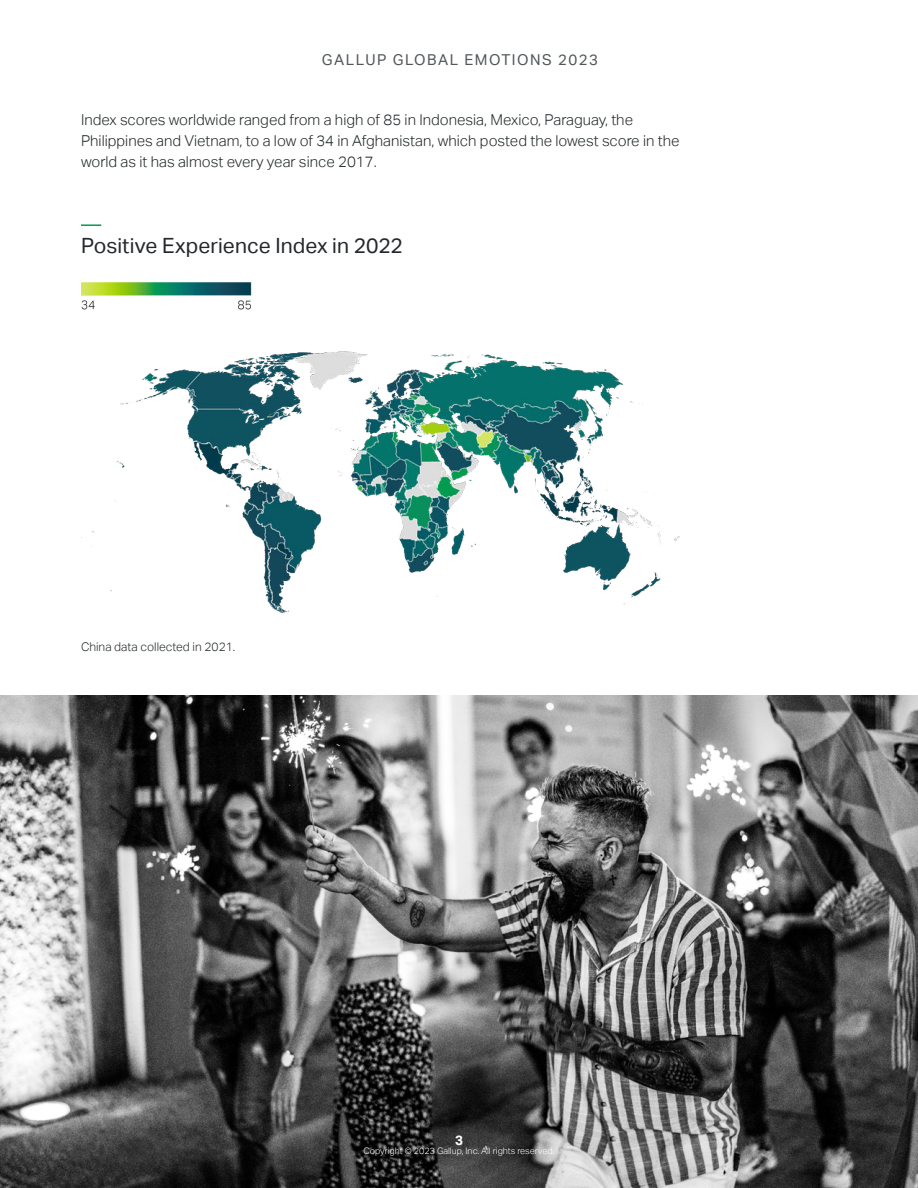
<style>
.page{position:relative;width:918px;height:1188px;background:#fff}
.page>*{position:absolute;margin:0;border:0;box-sizing:border-box;transform-origin:0 0}
.element_title{font:21px "Aktiv Grotesk";color:#23282a}
.body{font:300 15px/21px "Aktiv Grotesk";color:#23282a}
.t1{font:15px "Aktiv Grotesk";letter-spacing:.1em;color:#52575a}
.t2{font:700 13.5px "Aktiv Grotesk";color:#fff}
.t3{font:300 12px "Aktiv Grotesk";color:#23282a}
.t4{font:300 9px "Aktiv Grotesk";color:#fff}
</style>
<div class="page">
<svg style="left:81px;top:224px;width:21px;height:2px"></svg>
<img style="left:81px;top:283px;width:599px;height:330px">
<img style="left:0;top:696px;width:918px;height:492px">
<p class="t1" style="left:322px;top:51px;width:179px">Gallup Glo bal Emotions</p>
<p class="t1" style="left:558px;top:51px;width:42px">2023</p>
<p class="body" style="left:81px;top:110px;width:600px">Index scores worldwide ranged from a high of 85 in Indonesia, Mexico, Paraguay, the<br>Philippines and Vietnam, to a low of 34 in Afghanistan, which posted the lowest score in the world as it has almost every year since 2017.</p>
<p class="element_title" style="left:81px;top:233px;width:323px">Positive Experience Index in 2022</p>
<p class="t3" style="left:81px;top:640px;width:156px">China data collected in 2021.</p>
<p class="t2" style="left:455px;top:1132px;width:9px">3</p>
<p class="t4" style="left:363px;top:1146px;width:193px">Copyright © 2023 Gallup, Inc. All rights reserved.</p>
</div>
